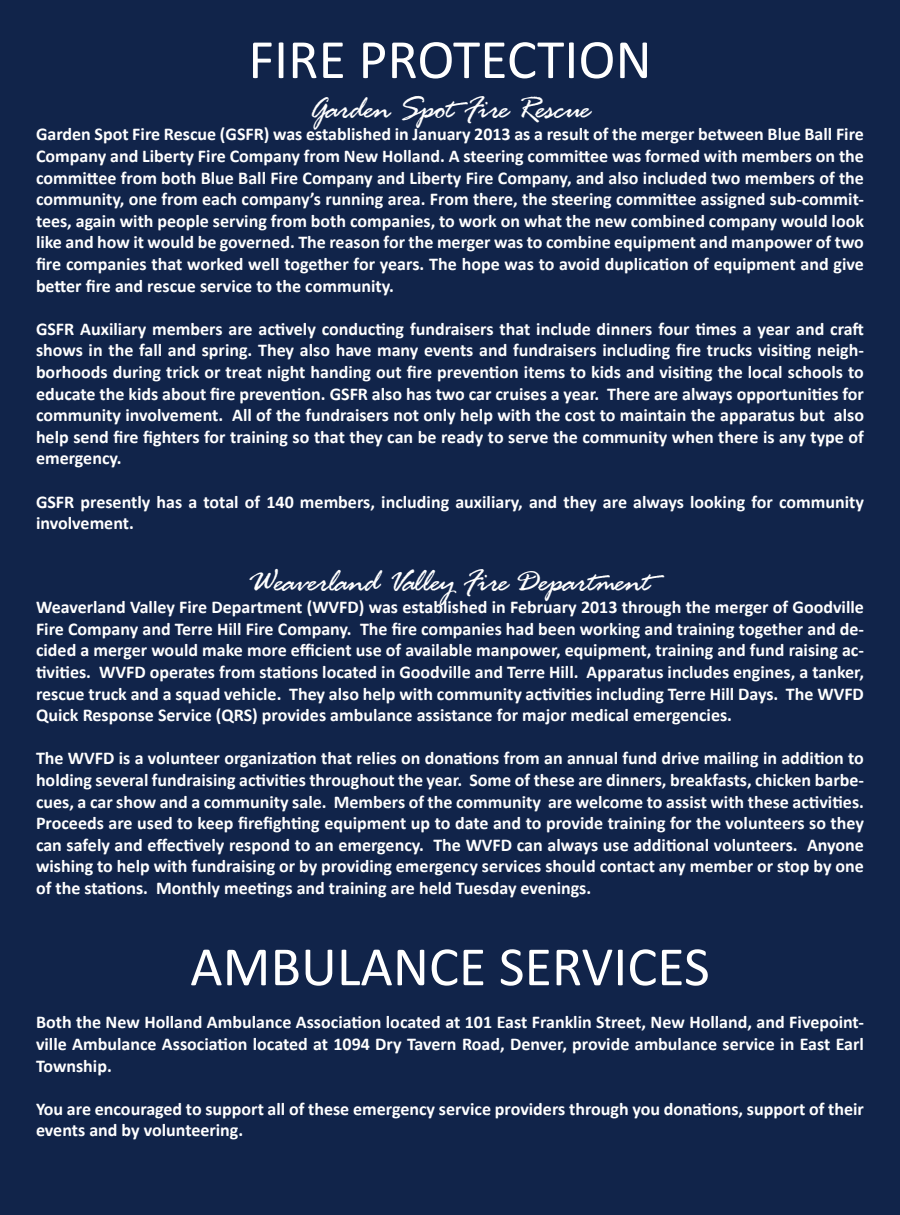
<style>
.page{position:relative;width:900px;height:1215px;background:#11244a}
.page>*{position:absolute;margin:0;border:0;box-sizing:border-box;transform-origin:0 0}
.t1{font:56px "Calibri";color:#fff}
.t2{font:34px "Rage Italic Plain";color:#fff}
.t3{font:700 18px/21.6px "Calibri";color:#fff;text-align:justify}
</style>
<div class="page">
<p class="t1" style="left:248px;top:25px;width:405px">FIRE PROTECTION</p>
<p class="t2" style="left:309px;top:93px;width:283px">Garden Spot Fire Rescue</p>
<p class="t3" style="left:36px;top:123px;width:830px">Garden Spot Fire Rescue (GSFR) was established in January 2013 as a result of the merger between Blue Ball Fire Company and Liberty Fire Company from New Holland. A steering committee was formed with members on the committee from both Blue Ball Fire Company and Liberty Fire Company, and also included two members of the community, one from each company’s running area. From there, the steering committee assigned sub-commit&shy;tees, again with people serving from both companies, to work on what the new combined company would look like and how it would be governed. The reason for the merger was to combine equipment and manpower of two fire companies that worked well together for years. The hope was to avoid duplication of equipment and give better fire and rescue service to the community.</p>
<p class="t3" style="left:36px;top:317px;width:830px">GSFR Auxiliary members are actively conducting fundraisers that include dinners four times a year and craft shows in the fall and spring. They also have many events and fundraisers including fire trucks visiting neigh&shy;borhoods during trick or treat night handing out fire prevention items to kids and visiting the local schools to educate the kids about fire prevention. GSFR also has two car cruises a year. There are always opportunities for community involvement. All of the fundraisers not only help with the cost to maintain the apparatus but also help send fire fighters for training so that they can be ready to serve the community when there is any type of emergency.</p>
<p class="t3" style="left:36px;top:490px;width:830px">GSFR presently has a total of 140 members, including auxiliary, and they are always looking for community involvement.</p>
<p class="t2" style="left:249px;top:566px;width:403px">Weaverland Valley Fire Department</p>
<p class="t3" style="left:36px;top:596px;width:830px">Weaverland Valley Fire Department (WVFD) was established in February 2013 through the merger of Goodville Fire Company and Terre Hill Fire Company. The fire companies had been working and training together and de&shy;cided a merger would make more efficient use of available manpower, equipment, training and fund raising ac&shy;tivities. WVFD operates from stations located in Goodville and Terre Hill. Apparatus includes engines, a tanker, rescue truck and a squad vehicle. They also help with community activities including Terre Hill Days. The WVFD Quick Response Service (QRS) provides ambulance assistance for major medical emergencies.</p>
<p class="t3" style="left:36px;top:747px;width:830px">The WVFD is a volunteer organization that relies on donations from an annual fund drive mailing in addition to holding several fundraising activities throughout the year. Some of these are dinners, breakfasts, chicken barbe&shy;cues, a car show and a community sale. Members of the community are welcome to assist with these activities.<br>Proceeds are used to keep firefighting equipment up to date and to provide training for the volunteers so they can safely and effectively respond to an emergency. The WVFD can always use additional volunteers. Anyone wishing to help with fundraising or by providing emergency services should contact any member or stop by one of the stations. Monthly meetings and training are held Tuesday evenings.</p>
<p class="t1" style="left:190px;top:932px;width:388px">AMBULANCE SERVIC</p>
<p class="t1" style="left:657px;top:932px;width:50px">ES</p>
<p class="t3" style="left:36px;top:1011px;width:829px">Both the New Holland Ambulance Association located at 101 East Franklin Street, New Holland, and Fivepoint&shy;ville Ambulance Association located at 1094 Dry Tavern Road, Denver, provide ambulance service in East Earl Township.</p>
<p class="t3" style="left:36px;top:1097px;width:829px">You are encouraged to support all of these emergency service providers through you donations, support of their events and by volunteering.</p>
</div>
